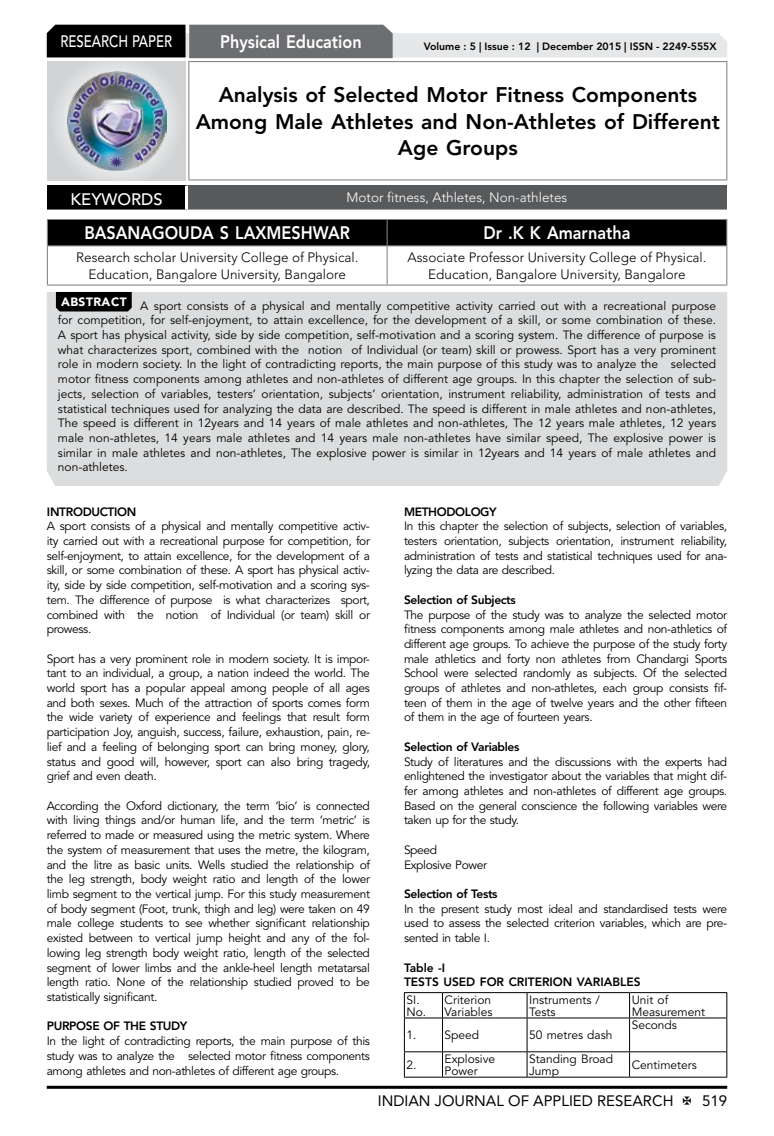
<style>
.page{position:relative;width:774px;height:1136px;background:#fff}
.page>*{position:absolute;margin:0;border:0;box-sizing:border-box;transform-origin:0 0}
.t1{font:800 21px/26.2px "Avenir LT Std";color:#000;text-align:center}
.t2{font:800 18px "Avenir LT Std";color:#fff;scale:.9 1}
.t3{font:500 16.5px "Avenir LT Std";color:#fff;scale:.8 1}
.t4{font:500 16.5px "Avenir LT Std";color:#fff}
.t5{font:15px "Avenir LT Std";color:#000}
.t6{font:300 13.5px/16.2px "Avenir LT Std";color:#000;text-align:center}
.t7{font:300 13.5px "Avenir LT Std";color:#fff}
.t8{font:12px/14.7px "Avenir LT Std";letter-spacing:-.03em;color:#000;text-align:justify}
.t9{font:12px/12px "Avenir LT Std";color:#000}
.t10{font:800 12px "Avenir LT Std";letter-spacing:-.03em;color:#000}
.t11{font:800 12px/14.7px "Avenir LT Std";color:#000}
.t12{font:800 10.5px "Avenir LT Std";color:#000}
</style>
<div class="page">
<hr style="left:47px;top:1085px;width:680px;height:3px;background:#000">
<div style="left:48px;top:62px;width:137px;height:118px;background:linear-gradient(to right,#d9dadb,#d9dadb)"></div>
<img style="left:68px;top:71px;width:99px;height:100px">
<svg style="left:47px;top:25px;width:680px;height:33px;background:#979899"></svg>
<hr style="left:188px;top:61px;width:539px;height:1px;background:#808285">
<hr style="left:188px;top:62px;width:1px;height:117px;background:#808285">
<hr style="left:726px;top:62px;width:1px;height:117px;background:#808285">
<hr style="left:188px;top:179px;width:539px;height:1px;background:#808285">
<div style="left:47px;top:219px;width:680px;height:26px;background:#000"></div>
<hr style="left:47px;top:245px;width:340px;height:1px;background:#808285">
<hr style="left:47px;top:246px;width:1px;height:38px;background:#808285">
<hr style="left:387px;top:245px;width:340px;height:1px;background:#808285">
<hr style="left:387px;top:246px;width:1px;height:38px;background:#808285">
<hr style="left:726px;top:246px;width:1px;height:38px;background:#808285">
<hr style="left:47px;top:284px;width:340px;height:1px;background:#808285">
<hr style="left:387px;top:284px;width:340px;height:1px;background:#808285">
<div style="left:47px;top:186px;width:139px;height:25px;background:#000"></div>
<div style="left:186px;top:186px;width:541px;height:25px;background:#58595b"></div>
<hr style="left:185px;top:186px;width:3px;height:23px;background:#fff">
<hr style="left:47px;top:209px;width:139px;height:3px;background:#fff">
<hr style="left:186px;top:209px;width:541px;height:3px;background:#fff">
<div style="left:47px;top:292px;width:680px;height:194px;background:#dcddde"></div>
<svg style="left:56px;top:292px;width:76px;height:19px"></svg>
<svg style="left:404px;top:992px;width:323px;height:84px"></svg>
<hr style="left:404px;top:1076px;width:38px;height:1px;background:#000">
<hr style="left:442px;top:1076px;width:85px;height:1px;background:#000">
<hr style="left:527px;top:1076px;width:102px;height:1px;background:#000">
<hr style="left:629px;top:1076px;width:98px;height:1px;background:#000">
<h3 class="t3" style="left:60px;top:32px;width:139px">RESEARCH PAPER</h3>
<h2 class="t2" style="left:220px;top:31px;width:159px">Physical Education</h2>
<p class="t12" style="left:424px;top:41px;width:294px">Volume : 5 | Issue : 12 | December 2015 | ISSN - 2249-555X</p>
<h1 class="t1" style="left:196px;top:82px;width:526px">Analysis of Selected Motor Fitness Components<br>Among Male Athletes and Non-Athletes of Different<br>Age Groups</h1>
<h3 class="t4" style="left:71px;top:189px;width:94px">KEYWORDS</h3>
<p class="t7" style="left:347px;top:190px;width:222px">Motor fitness, Athletes, Non-athletes</p>
<h2 class="t2" style="left:84px;top:222px;width:297px">BASANAGOUDA S LAXMESHWAR</h2>
<h2 class="t2" style="left:483px;top:222px;width:165px">Dr .K K Amarnatha</h2>
<p class="t6" style="left:76px;top:250px;width:284px">Research scholar University College of Physical.<br>Education, Bangalore University, Bangalore</p>
<p class="t6" style="left:408px;top:250px;width:300px">Associate Professor University College of Physical.<br>Education, Bangalore University, Bangalore</p>
<p class="t8" style="left:58px;top:298px;width:660px"><sup>ABSTRACT</sup> A sport consists of a physical and mentally competitive activity carried out with a recreational purpose for competition, for self-enjoyment, to attain excellence, for the development of a skill, or some combination of these.<br>A sport has physical activity, side by side competition, self-motivation and a scoring system. The difference of purpose is what characterizes sport, combined with the notion of Individual (or team) skill or prowess. Sport has a very prominent role in modern society. In the light of contradicting reports, the main purpose of this study was to analyze the selected motor fitness components among athletes and non-athletes of different age groups. In this chapter the selection of sub&shy;jects, selection of variables, testers’ orientation, subjects’ orientation, instrument reliability, administration of tests and statistical techniques used for analyzing the data are described. The speed is different in male athletes and non-athletes, The speed is different in 12years and 14 years of male athletes and non-athletes, The 12 years male athletes, 12 years male non-athletes, 14 years male athletes and 14 years male non-athletes have similar speed, The explosive power is similar in male athletes and non-athletes, The explosive power is similar in 12years and 14 years of male athletes and non-athletes.</p>
<p class="t10" style="left:47px;top:504px;width:91px">INTRODUCTION</p>
<p class="t8" style="left:47px;top:519px;width:325px">A sport consists of a physical and mentally competitive activ&shy;ity carried out with a recreational purpose for competition, for self-enjoyment, to attain excellence, for the development of a skill, or some combination of these. A sport has physical activ&shy;ity, side by side competition, self-motivation and a scoring sys&shy;tem. The difference of purpose is what characterizes sport, combined with the notion of Individual (or team) skill or prowess.</p>
<p class="t8" style="left:47px;top:651px;width:325px">Sport has a very prominent role in modern society. It is impor&shy;tant to an individual, a group, a nation indeed the world. The world sport has a popular appeal among people of all ages and both sexes. Much of the attraction of sports comes form the wide variety of experience and feelings that result form participation Joy, anguish, success, failure, exhaustion, pain, re&shy;lief and a feeling of belonging sport can bring money, glory, status and good will, however, sport can also bring tragedy, grief and even death.</p>
<p class="t8" style="left:47px;top:798px;width:325px">According the Oxford dictionary, the term ‘bio’ is connected with living things and/or human life, and the term ‘metric’ is referred to made or measured using the metric system. Where the system of measurement that uses the metre, the kilogram, and the litre as basic units. Wells studied the relationship of the leg strength, body weight ratio and length of the lower limb segment to the vertical jump. For this study measurement of body segment (Foot, trunk, thigh and leg) were taken on 49 male college students to see whether significant relationship existed between to vertical jump height and any of the fol&shy;lowing leg strength body weight ratio, length of the selected segment of lower limbs and the ankle-heel length metatarsal length ratio. None of the relationship studied proved to be statistically significant.</p>
<p class="t10" style="left:47px;top:1018px;width:142px">PURPOSE OF THE STUDY</p>
<p class="t8" style="left:47px;top:1033px;width:325px">In the light of contradicting reports, the main purpose of this study was to analyze the selected motor fitness components among athletes and non-athletes of different age groups.</p>
<p class="t10" style="left:404px;top:504px;width:94px">METHODOLOGY</p>
<p class="t8" style="left:404px;top:519px;width:325px">In this chapter the selection of subjects, selection of variables, testers orientation, subjects orientation, instrument reliability, administration of tests and statistical techniques used for ana&shy;lyzing the data are described.</p>
<p class="t10" style="left:404px;top:592px;width:113px">Selection of Subjects</p>
<p class="t8" style="left:404px;top:607px;width:325px">The purpose of the study was to analyze the selected motor fitness components among male athletes and non-athletics of different age groups. To achieve the purpose of the study forty male athletics and forty non athletes from Chandargi Sports School were selected randomly as subjects. Of the selected groups of athletes and non-athletes, each group consists fif&shy;teen of them in the age of twelve years and the other fifteen of them in the age of fourteen years.</p>
<p class="t10" style="left:404px;top:739px;width:117px">Selection of Variables</p>
<p class="t8" style="left:404px;top:754px;width:325px">Study of literatures and the discussions with the experts had enlightened the investigator about the variables that might dif&shy;fer among athletes and non-athletes of different age groups.<br>Based on the general conscience the following variables were taken up for the study.</p>
<p class="t8" style="left:404px;top:842px;width:85px">Speed<br>Explosive Power</p>
<p class="t10" style="left:404px;top:886px;width:95px">Selection of Tests</p>
<p class="t8" style="left:404px;top:901px;width:325px">In the present study most ideal and standardised tests were used to assess the selected criterion variables, which are pre&shy;sented in table I.</p>
<p class="t11" style="left:404px;top:959px;width:238px">Table -I<br>TESTS USED FOR CRITERION VARIABLES</p>
<p class="t8" style="left:406px;top:993px;width:21px;line-height:12px">SI.<br>No.</p>
<p class="t9" style="left:445px;top:993px;width:49px">Criterion<br>Variables</p>
<p class="t9" style="left:529px;top:993px;width:72px">Instruments /<br>Tests</p>
<p class="t9" style="left:632px;top:993px;width:75px">Unit of<br>Measurement</p>
<p class="t8" style="left:406px;top:1028px;width:74px">1. Speed</p>
<p class="t9" style="left:529px;top:1029px;width:85px">50 metres dash</p>
<p class="t9" style="left:632px;top:1019px;width:47px">Seconds</p>
<p class="t8" style="left:406px;top:1057px;width:12px">2.</p>
<p class="t9" style="left:445px;top:1053px;width:52px">Explosive<br>Power</p>
<p class="t9" style="left:529px;top:1053px;width:85px">Standing Broad<br>Jump</p>
<p class="t9" style="left:632px;top:1059px;width:67px">Centimeters</p>
<p class="t5" style="left:378px;top:1091px;width:297px">INDIAN JOURNAL OF APPLIED RESEARCH</p>
<p class="t5" style="left:702px;top:1091px;width:27px">519</p>
</div>
